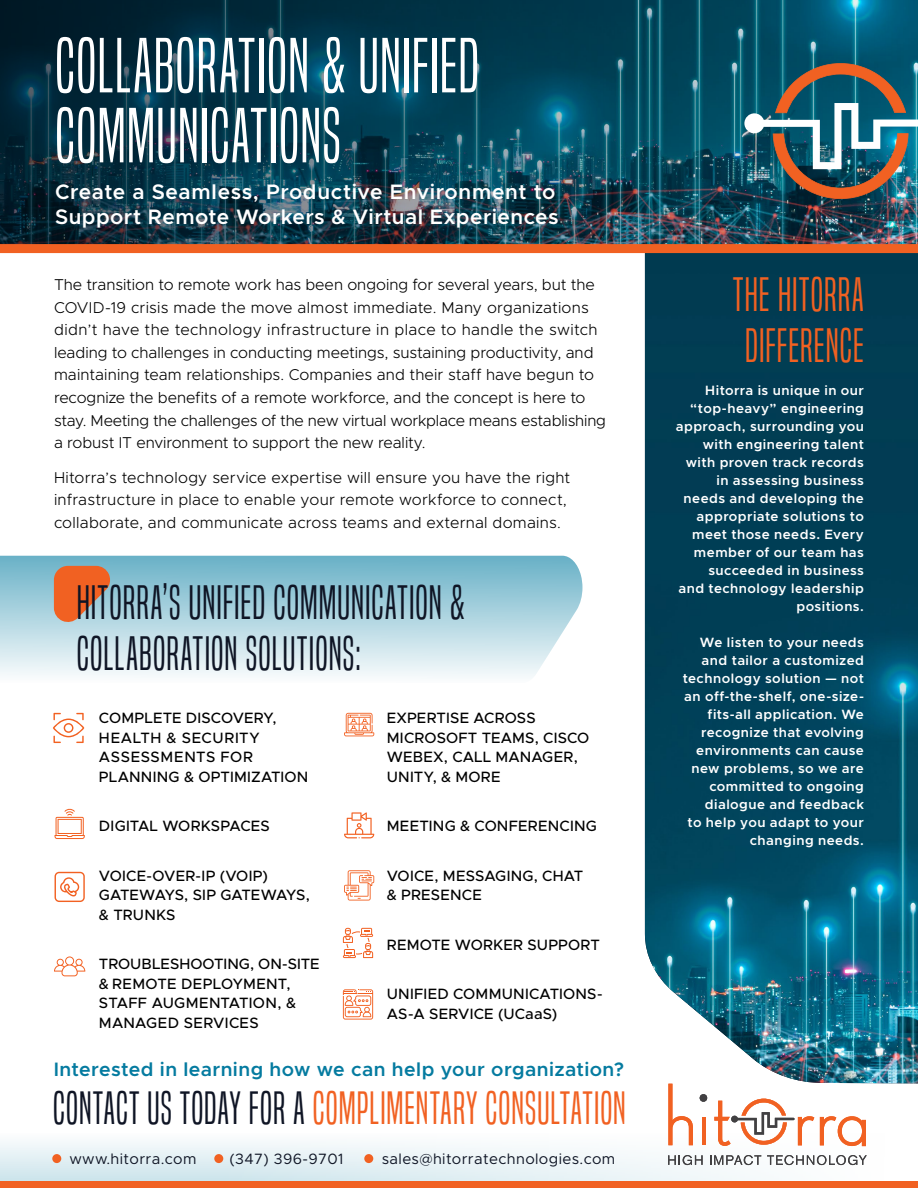
<style>
.page{position:relative;width:918px;height:1188px;background:#fff}
.page>*{position:absolute;margin:0;border:0;box-sizing:border-box;transform-origin:0 0}
.t1{font:72px/70.1px "Built Titling Lt";letter-spacing:.02em;color:#fff}
.t2{font:45px/51px "Built Titling Lt";letter-spacing:.025em;color:#0f1525}
.t3{font:45px/51px "Built Titling Lt";letter-spacing:.025em;color:#f16122}
.t4{font:43.5px "Built Titling Lt";letter-spacing:.025em;color:#f16122}
.t5{font:600 21px/25.5px "Metropolis";letter-spacing:.02em;color:#fff}
.t6{font:600 19.5px "Metropolis";letter-spacing:.02em;color:#057ba0}
.t7{font:300 15.75px/22.5px "Metropolis";color:#000}
.t8{font:500 15px/19.5px "Metropolis";letter-spacing:.015em;color:#000}
.t9{font:15px "Metropolis";letter-spacing:.025em;color:#0f1525}
.t10{font:600 13.5px/18px "Metropolis";letter-spacing:.035em;color:#fff;text-align:right}
.s1{color:#0f1525}
</style>
<div class="page">
<div style="left:52px;top:1154px;width:9px;height:9px;background:#f16122;border-radius:50%"></div>
<div style="left:214px;top:1154px;width:9px;height:9px;background:#f16122;border-radius:50%"></div>
<div style="left:364px;top:1154px;width:9px;height:9px;background:#f16122;border-radius:50%"></div>
<img style="left:645px;top:253px;width:273px;height:830px">
<img style="left:0;top:0;width:918px;height:244px">
<svg style="left:0;top:556px;width:582px;height:121px;background:#b1d6e1"></svg>
<svg style="left:668px;top:1084px;width:25px;height:61px"></svg>
<svg style="left:714px;top:1099px;width:100px;height:47px"></svg>
<svg style="left:820px;top:1116px;width:46px;height:30px"></svg>
<svg style="left:668px;top:1155px;width:35px;height:10px"></svg>
<svg style="left:710px;top:1155px;width:51px;height:10px"></svg>
<svg style="left:767px;top:1155px;width:100px;height:10px"></svg>
<svg style="left:700px;top:1094px;width:7px;height:8px"></svg>
<hr style="left:702px;top:1117px;width:3px;height:28px;background:#f16122">
<img style="left:744px;top:63px;width:174px;height:136px">
<div style="left:0;top:1182px;width:918px;height:6px;background:#f16122"></div>
<svg style="left:54px;top:566px;width:56px;height:57px;background:#dc7e53"></svg>
<svg style="left:53px;top:713px;width:31px;height:30px"></svg>
<svg style="left:55px;top:809px;width:30px;height:30px"></svg>
<svg style="left:55px;top:872px;width:30px;height:30px"></svg>
<svg style="left:54px;top:956px;width:31px;height:20px"></svg>
<svg style="left:344px;top:812px;width:30px;height:26px"></svg>
<svg style="left:344px;top:870px;width:30px;height:31px"></svg>
<svg style="left:343px;top:928px;width:30px;height:30px"></svg>
<svg style="left:344px;top:713px;width:30px;height:23px"></svg>
<svg style="left:343px;top:989px;width:30px;height:31px"></svg>
<div style="left:0;top:244px;width:918px;height:9px;background:#f16122"></div>
<h1 class="t1" style="left:55px;top:31px;width:425px">COLLABORATION &amp; UNIFIED<br>COMMUNICATIONS</h1>
<h3 class="t5" style="left:55px;top:179px;width:505px">Create a Seamless, Productive Environment to<br>Support Remote Workers &amp; Virtual Experiences</h3>
<p class="t7" style="left:54px;top:274px;width:554px">The transition to remote work has been ongoing for several years, but the COVID-19 crisis made the move almost immediate. Many organizations didn’t have the technology infrastructure in place to handle the switch leading to challenges in conducting meetings, sustaining productivity, and maintaining team relationships. Companies and their staff have begun to recognize the benefits of a remote workforce, and the concept is here to stay. Meeting the challenges of the new virtual workplace means establishing a robust IT environment to support the new reality.</p>
<p class="t7" style="left:54px;top:466px;width:518px">Hitorra’s technology service expertise will ensure you have the right infrastructure in place to enable your remote workforce to connect, collaborate, and communicate across teams and external domains.</p>
<h2 class="t2" style="left:77px;top:577px;width:390px">HITORRA’S UNIFIED COMMUNICATION &amp;<br>COLLABORATION SOLUTIONS:</h2>
<p class="t8" style="left:99px;top:709px;width:211px">COMPLETE DISCOVERY,<br>HEALTH &amp; SECURITY<br>ASSESSMENTS FOR<br>PLANNING &amp; OPTIMIZATION</p>
<p class="t8" style="left:99px;top:817px;width:172px">DIGITAL WORKSPACES</p>
<p class="t8" style="left:99px;top:866px;width:212px">VOICE-OVER-IP (VOIP)<br>GATEWAYS, SIP GATEWAYS, &amp; TRUNKS</p>
<p class="t8" style="left:99px;top:955px;width:222px">TROUBLESHOOTING, ON-SITE &amp; REMOTE DEPLOYMENT,<br>STAFF AUGMENTATION, &amp;<br>MANAGED SERVICES</p>
<p class="t8" style="left:387px;top:708px;width:204px">EXPERTISE ACROSS<br>MICROSOFT TEAMS, CISCO<br>WEBEX, CALL MANAGER,<br>UNITY, &amp; MORE</p>
<p class="t8" style="left:387px;top:816px;width:212px">MEETING &amp; CONFERENCING</p>
<p class="t8" style="left:387px;top:866px;width:198px">VOICE, MESSAGING, CHAT &amp; PRESENCE</p>
<p class="t8" style="left:387px;top:935px;width:215px">REMOTE WORKER SUPPORT</p>
<p class="t8" style="left:387px;top:984px;width:217px">UNIFIED COMMUNICATIONS-<br>AS-A SERVICE (UCaaS)</p>
<p class="t6" style="left:54px;top:1057px;width:572px">Interested in learning how we can help your organization?</p>
<h3 class="t4" style="left:53px;top:1082px;width:574px"><span class="s1">CONTACT US TODAY FOR A</span> COMPLIMENTARY CONSULTATION</h3>
<p class="t9" style="left:69px;top:1150px;width:129px">www.hitorra.com</p>
<p class="t9" style="left:230px;top:1150px;width:116px">(347) 396-9701</p>
<p class="t9" style="left:382px;top:1150px;width:235px">sales@hitorratechnologies.com</p>
<h2 class="t3" style="left:733px;top:269px;width:133px">THE HITORRA<br>DIFFERENCE</h2>
<p class="t10" style="left:676px;top:381px;width:190px">Hitorra is unique in our “top-heavy” engineering approach, surrounding you with engineering talent with proven track records in assessing business needs and developing the appropriate solutions to meet those needs. Every member of our team has succeeded in business<br>and technology leadership positions.</p>
<p class="t10" style="left:683px;top:633px;width:183px">We listen to your needs and tailor a customized technology solution — not an off-the-shelf, one-size&shy;fits-all application. We recognize that evolving environments can cause new problems, so we are committed to ongoing dialogue and feedback<br>to help you adapt to your changing needs.</p>
</div>
